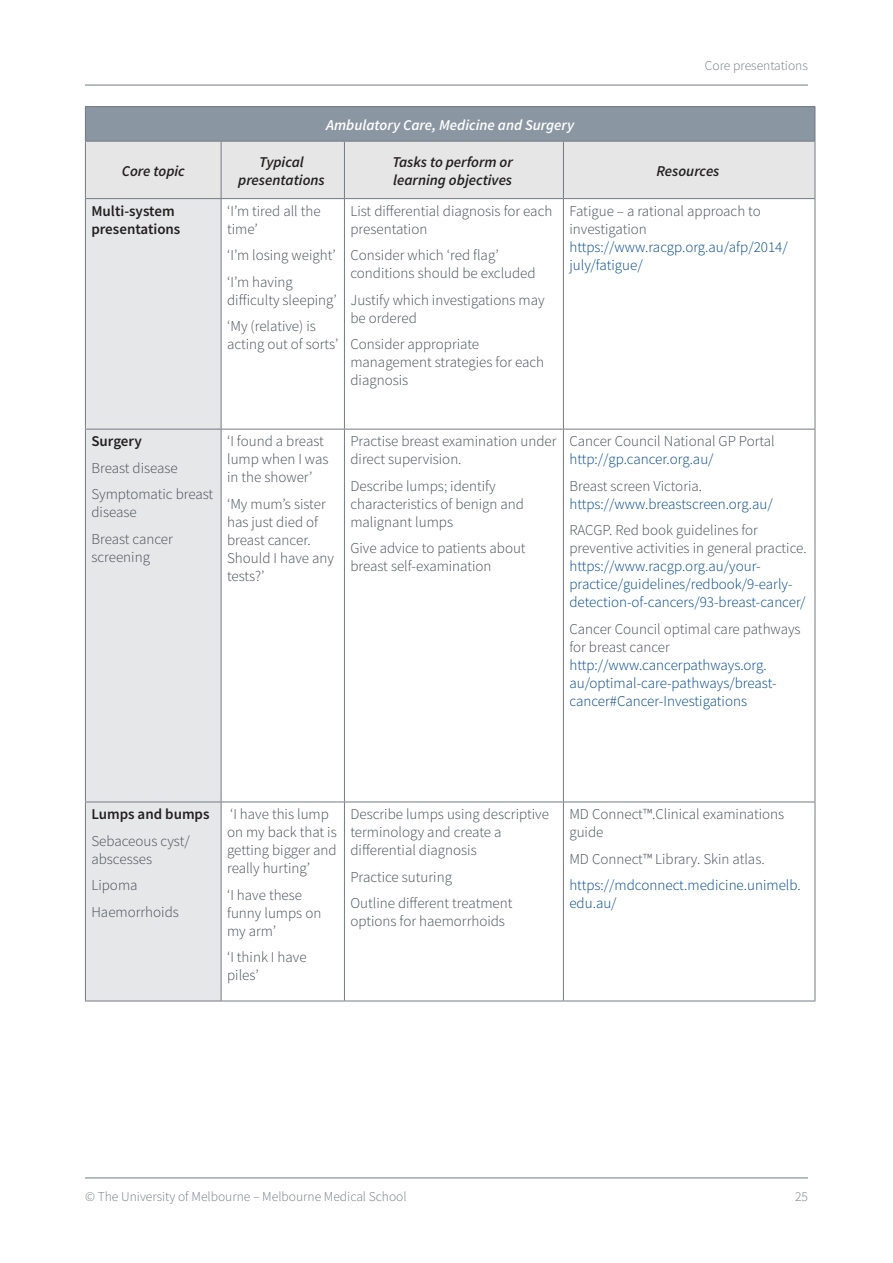
<style>
.page{position:relative;width:893px;height:1263px;background:#fff}
.page>*{position:absolute;margin:0;border:0;box-sizing:border-box;transform-origin:0 0}
.t1{font:300 15px/18px "Source Sans Pro";color:#464b54}
.t2{font:300 15px/18px "Source Sans Pro";color:#01468c}
.t3{font:italic 600 15px/18px "Source Sans Pro";color:#231f20;text-align:center}
.t4{font:600 15px/18px "Source Sans Pro";color:#231f20}
.t5{font:italic 600 15px "Source Sans Pro";color:#fff}
.t6{font:300 13.5px "Source Sans Pro";color:#757a83}
</style>
<div class="page">
<hr style="left:85px;top:85px;width:723px;height:1px;background:#757a83">
<hr style="left:85px;top:1177px;width:723px;height:1px;background:#757a83">
<div style="left:85px;top:107px;width:730px;height:34px;background:#8a96a1"></div>
<div style="left:86px;top:142px;width:729px;height:56px;background:#e5e6e5"></div>
<div style="left:86px;top:199px;width:135px;height:802px;background:#e6e7e9"></div>
<hr style="left:85px;top:199px;width:1px;height:230px;background:#757a83">
<hr style="left:221px;top:199px;width:1px;height:230px;background:#757a83">
<hr style="left:344px;top:199px;width:1px;height:230px;background:#757a83">
<hr style="left:563px;top:199px;width:1px;height:230px;background:#757a83">
<hr style="left:815px;top:199px;width:1px;height:230px;background:#757a83">
<hr style="left:85px;top:429px;width:136px;height:1px;background:#757a83">
<hr style="left:85px;top:429px;width:1px;height:372px;background:#757a83">
<hr style="left:221px;top:429px;width:123px;height:1px;background:#757a83">
<hr style="left:221px;top:429px;width:1px;height:372px;background:#757a83">
<hr style="left:344px;top:429px;width:219px;height:1px;background:#757a83">
<hr style="left:344px;top:429px;width:1px;height:372px;background:#757a83">
<hr style="left:563px;top:429px;width:252px;height:1px;background:#757a83">
<hr style="left:563px;top:429px;width:1px;height:372px;background:#757a83">
<hr style="left:815px;top:429px;width:1px;height:372px;background:#757a83">
<hr style="left:85px;top:801px;width:136px;height:1px;background:#757a83">
<hr style="left:85px;top:802px;width:1px;height:199px;background:#757a83">
<hr style="left:221px;top:801px;width:123px;height:1px;background:#757a83">
<hr style="left:221px;top:802px;width:1px;height:199px;background:#757a83">
<hr style="left:344px;top:801px;width:219px;height:1px;background:#757a83">
<hr style="left:344px;top:802px;width:1px;height:199px;background:#757a83">
<hr style="left:563px;top:801px;width:252px;height:1px;background:#757a83">
<hr style="left:563px;top:802px;width:1px;height:199px;background:#757a83">
<hr style="left:815px;top:802px;width:1px;height:199px;background:#757a83">
<hr style="left:85px;top:106px;width:136px;height:1px;background:#757a83">
<hr style="left:85px;top:107px;width:1px;height:34px;background:#757a83">
<hr style="left:221px;top:106px;width:123px;height:1px;background:#757a83">
<hr style="left:344px;top:106px;width:219px;height:1px;background:#757a83">
<hr style="left:563px;top:106px;width:252px;height:1px;background:#757a83">
<hr style="left:815px;top:107px;width:1px;height:34px;background:#757a83">
<hr style="left:85px;top:141px;width:136px;height:1px;background:#757a83">
<hr style="left:85px;top:142px;width:1px;height:56px;background:#757a83">
<hr style="left:221px;top:141px;width:123px;height:1px;background:#757a83">
<hr style="left:221px;top:142px;width:1px;height:56px;background:#757a83">
<hr style="left:344px;top:141px;width:219px;height:1px;background:#757a83">
<hr style="left:344px;top:142px;width:1px;height:56px;background:#757a83">
<hr style="left:563px;top:141px;width:252px;height:1px;background:#757a83">
<hr style="left:563px;top:142px;width:1px;height:56px;background:#757a83">
<hr style="left:815px;top:142px;width:1px;height:56px;background:#757a83">
<hr style="left:85px;top:198px;width:136px;height:1px;background:#757a83">
<hr style="left:221px;top:198px;width:123px;height:1px;background:#757a83">
<hr style="left:344px;top:198px;width:219px;height:1px;background:#757a83">
<hr style="left:563px;top:198px;width:252px;height:1px;background:#757a83">
<hr style="left:85px;top:1001px;width:136px;height:1px;background:#757a83">
<hr style="left:221px;top:1001px;width:123px;height:1px;background:#757a83">
<hr style="left:344px;top:1001px;width:219px;height:1px;background:#757a83">
<hr style="left:563px;top:1001px;width:252px;height:1px;background:#757a83">
<p class="t5" style="left:326px;top:115px;width:250px">Ambulatory Care, Medicine and Surgery</p>
<p class="t6" style="left:705px;top:57px;width:104px">Core presentations</p>
<p class="t3" style="left:122px;top:161px;width:65px">Core topic</p>
<p class="t3" style="left:238px;top:152px;width:88px">Typical presentations</p>
<p class="t3" style="left:392px;top:152px;width:122px;text-align:left">Tasks to perform or learning objectives</p>
<p class="t3" style="left:656px;top:161px;width:65px">Resources</p>
<p class="t4" style="left:91px;top:202px;width:91px">Multi-system presentations</p>
<p class="t1" style="left:227px;top:202px;width:95px">‘I’m tired all the time’</p>
<p class="t1" style="left:227px;top:242px;width:110px;line-height:26.5px">‘I’m losing weight’ ‘I’m having</p>
<p class="t1" style="left:227px;top:287px;width:111px;line-height:26.5px">difficulty sleeping’ ‘My (relative) is</p>
<p class="t1" style="left:227px;top:335px;width:113px">acting out of sorts’</p>
<p class="t1" style="left:350px;top:202px;width:203px">List differential diagnosis for each presentation</p>
<p class="t1" style="left:350px;top:246px;width:187px">Consider which ‘red flag’ conditions should be excluded</p>
<p class="t1" style="left:350px;top:291px;width:196px">Justify which investigations may be ordered</p>
<p class="t1" style="left:350px;top:335px;width:195px">Consider appropriate management strategies for each diagnosis</p>
<p class="t1" style="left:569px;top:202px;width:193px">Fatigue – a rational approach to investigation</p>
<p class="t2" style="left:569px;top:238px;width:220px">https://www.racgp.org.au/afp/2014/ july/fatigue/</p>
<p class="t4" style="left:91px;top:432px;width:52px">Surgery</p>
<p class="t1" style="left:91px;top:455px;width:123px;line-height:26.5px">Breast disease<br>Symptomatic breast</p>
<p class="t1" style="left:91px;top:499px;width:83px;line-height:26.5px">disease<br>Breast cancer</p>
<p class="t1" style="left:91px;top:548px;width:60px">screening</p>
<p class="t1" style="left:227px;top:432px;width:103px">‘I found a breast lump when I was in the shower’</p>
<p class="t1" style="left:227px;top:495px;width:108px">‘My mum’s sister has just died of breast cancer.<br>Should I have any tests?’</p>
<p class="t1" style="left:350px;top:432px;width:208px">Practise breast examination under direct supervision.</p>
<p class="t1" style="left:350px;top:477px;width:175px">Describe lumps; identify characteristics of benign and malignant lumps</p>
<p class="t1" style="left:350px;top:539px;width:177px">Give advice to patients about breast self-examination</p>
<p class="t1" style="left:569px;top:432px;width:207px">Cancer Council National GP Portal</p>
<p class="t2" style="left:569px;top:450px;width:146px">http://gp.cancer.org.au/</p>
<p class="t1" style="left:569px;top:477px;width:134px">Breast screen Victoria.</p>
<p class="t2" style="left:569px;top:495px;width:205px">https://www.breastscreen.org.au/</p>
<p class="t1" style="left:569px;top:521px;width:239px">RACGP. Red book guidelines for preventive activities in general practice.</p>
<p class="t2" style="left:569px;top:557px;width:238px">https://www.racgp.org.au/your&shy;practice/guidelines/redbook/9-early&shy;detection-of-cancers/93-breast-cancer/</p>
<p class="t1" style="left:569px;top:620px;width:233px">Cancer Council optimal care pathways for breast cancer</p>
<p class="t2" style="left:569px;top:656px;width:209px">http://www.cancerpathways.org. au/optimal-care-pathways/breast&shy;cancer#Cancer-Investigations</p>
<p class="t4" style="left:91px;top:805px;width:120px">Lumps and bumps</p>
<p class="t1" style="left:91px;top:832px;width:100px">Sebaceous cyst/ abscesses</p>
<p class="t1" style="left:91px;top:872px;width:89px;line-height:26.5px">Lipoma<br>Haemorrhoids</p>
<p class="t1" style="left:227px;top:805px;width:111px">‘I have this lump on my back that is getting bigger and really hurting’</p>
<p class="t1" style="left:227px;top:886px;width:96px">‘I have these funny lumps on my arm’</p>
<p class="t1" style="left:227px;top:948px;width:81px">‘I think I have piles’</p>
<p class="t1" style="left:350px;top:805px;width:200px">Describe lumps using descriptive terminology and create a differential diagnosis</p>
<p class="t1" style="left:350px;top:863px;width:164px;line-height:26.5px">Practice suturing<br>Outline different treatment</p>
<p class="t1" style="left:350px;top:912px;width:156px">options for haemorrhoids</p>
<p class="t1" style="left:569px;top:805px;width:216px">MD Connect™.Clinical examinations guide</p>
<p class="t1" style="left:569px;top:850px;width:197px">MD Connect™ Library. Skin atlas.</p>
<p class="t2" style="left:569px;top:876px;width:233px">https://mdconnect.medicine.unimelb. edu.au/</p>
<p class="t6" style="left:85px;top:1188px;width:323px">© The University of Melbourne – Melbourne Medical School</p>
<p class="t6" style="left:795px;top:1188px;width:14px">25</p>
</div>
